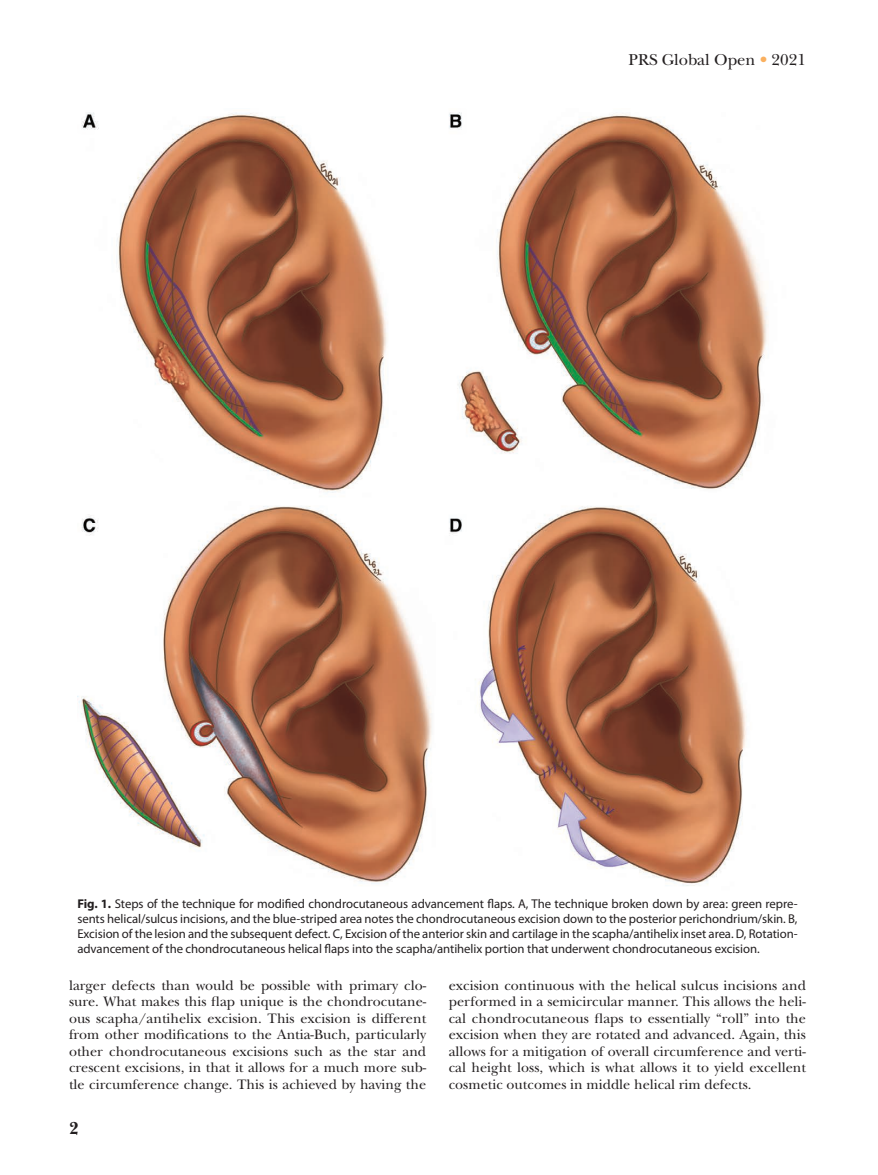
<style>
.page{position:relative;width:878px;height:1175px;background:#fff}
.page>*{position:absolute;margin:0;border:0;box-sizing:border-box;transform-origin:0 0}
.t1{font:700 18px "New Baskerville Std";color:#231f20}
.t2{font:16.5px "New Baskerville Std";color:#231f20}
.t3{font:14.25px/16.5px "New Baskerville Std";color:#231f20;text-align:justify}
.t4{font:12.75px/15px "Myriad Pro";letter-spacing:-.005em;color:#231f20;text-align:justify}
.s1{color:#fab05f}
.s2{font-weight:700}
</style>
<div class="page">
<img style="left:77px;top:112px;width:691px;height:774px">
<p class="t2" style="left:628px;top:50px;width:179px">PRS Global Open <span class="s1">•</span> 2021</p>
<p class="t4" style="left:77px;top:895px;width:721px"><span class="s2">Fig. 1.</span> Steps of the technique for modified chondrocutaneous advancement flaps. A, The technique broken down by area: green repre&shy;sents helical/sulcus incisions, and the blue-striped area notes the chondrocutaneous excision down to the posterior perichondrium/skin. B, Excision of the lesion and the subsequent defect. C, Excision of the anterior skin and cartilage in the scapha/antihelix inset area. D, Rotation&shy;advancement of the chondrocutaneous helical flaps into the scapha/antihelix portion that underwent chondrocutaneous excision.</p>
<p class="t3" style="left:69px;top:976px;width:359px">larger defects than would be possible with primary clo&shy;sure. What makes this flap unique is the chondrocutane&shy;ous scapha/antihelix excision. This excision is different from other modifications to the Antia-Buch, particularly other chondrocutaneous excisions such as the star and crescent excisions, in that it allows for a much more sub&shy;tle circumference change. This is achieved by having the</p>
<p class="t3" style="left:449px;top:976px;width:359px">excision continuous with the helical sulcus incisions and performed in a semicircular manner. This allows the heli&shy;cal chondrocutaneous flaps to essentially “roll” into the excision when they are rotated and advanced. Again, this allows for a mitigation of overall circumference and verti&shy;cal height loss, which is what allows it to yield excellent cosmetic outcomes in middle helical rim defects.</p>
<p class="t1" style="left:69px;top:1118px;width:11px">2</p>
</div>
